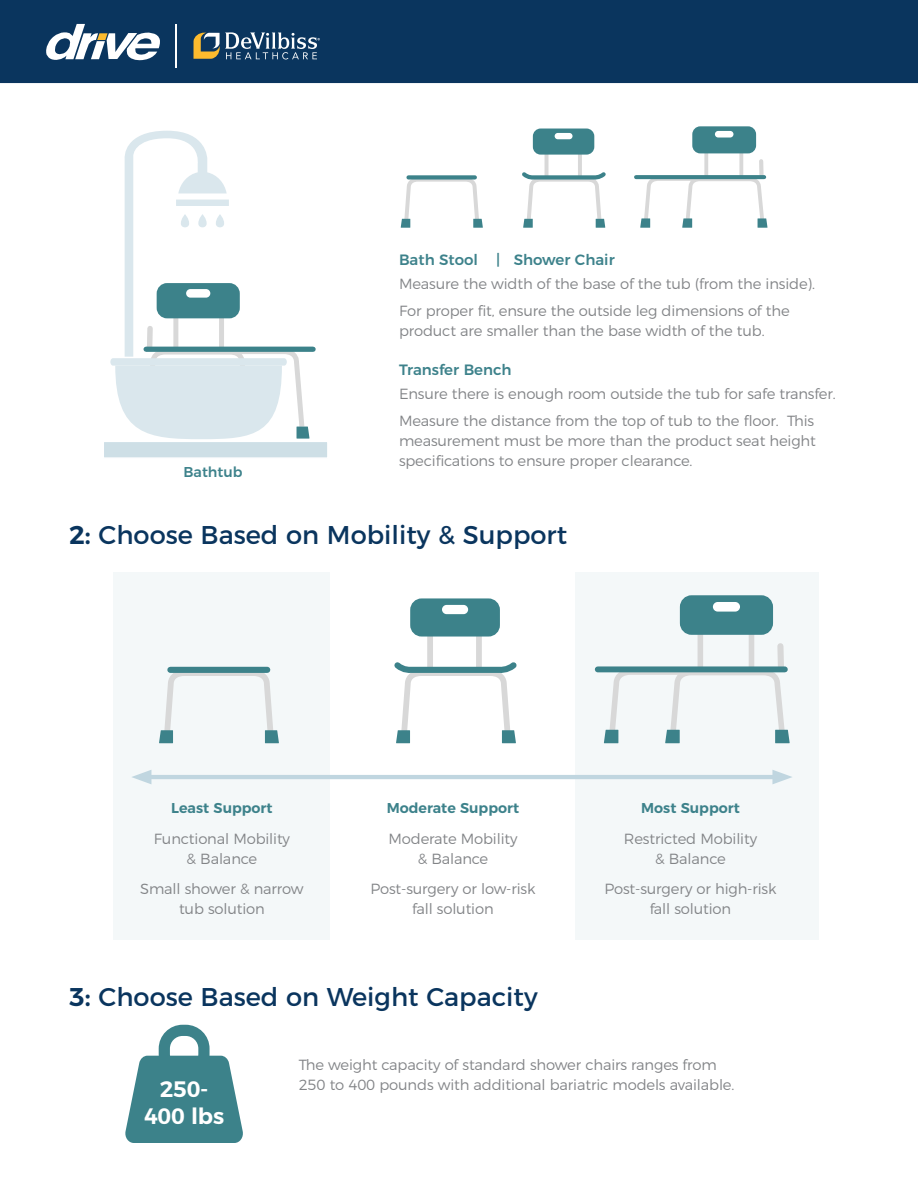
<style>
.page{position:relative;width:918px;height:1188px;background:#fff}
.page>*{position:absolute;margin:0;border:0;box-sizing:border-box;transform-origin:0 0}
.t1{font:25.65px "Montserrat";color:#0a355e}
.t2{font:600 22.35px "Montserrat";letter-spacing:-.01em;color:#fff}
.t3{font:500 15px "Montserrat";color:#3d828b}
.t4{font:300 14.7px/20px "Montserrat";letter-spacing:-.01em;color:#828487;text-align:center}
.t5{font:600 14.25px "Montserrat";color:#3d828b}
.t6{font:500 14.25px "Montserrat";color:#3d828b}
.s1{font-weight:600}
</style>
<div class="page">
<div style="left:575px;top:572px;width:244px;height:368px;background:#f4f8f9"></div>
<div style="left:114px;top:572px;width:216px;height:368px;background:#f4f8f9"></div>
<div style="left:103px;top:441px;width:226px;height:18px;background:#cedfe6;border:1px solid #fff"></div>
<div style="left:146px;top:347px;width:167px;height:5px;background:#3c828a"></div>
<hr style="left:545px;top:154px;width:3px;height:23px;background:#d8d8d8">
<hr style="left:578px;top:154px;width:4px;height:23px;background:#d8d8d8">
<div style="left:535px;top:131px;width:57px;height:22px;background:#3c828a;border-radius:6px"></div>
<div style="left:533px;top:129px;width:61px;height:26px;border:4px solid #3c828a;border-radius:6px"></div>
<svg style="left:522px;top:168px;width:84px;height:60px"></svg>
<div style="left:555px;top:133px;width:18px;height:6px;background:#fff;border-radius:3px"></div>
<div style="left:409px;top:175px;width:66px;height:5px;background:#7aaaaf"></div>
<svg style="left:401px;top:176px;width:82px;height:52px"></svg>
<div style="left:759px;top:161px;width:5px;height:15px;background:#d8d8d8"></div>
<svg style="left:704px;top:153px;width:4px;height:22px"></svg>
<svg style="left:739px;top:153px;width:4px;height:22px"></svg>
<div style="left:694px;top:128px;width:60px;height:24px;background:#3c828a;border-radius:6px"></div>
<div style="left:692px;top:126px;width:64px;height:27px;border:4px solid #3c828a;border-radius:6px"></div>
<div style="left:715px;top:131px;width:18px;height:7px;background:#fff;border-radius:3px"></div>
<svg style="left:640px;top:175px;width:127px;height:53px"></svg>
<svg style="left:636px;top:175px;width:128px;height:4px"></svg>
<svg style="left:394px;top:598px;width:123px;height:146px"></svg>
<div style="left:442px;top:605px;width:26px;height:9px;background:#fff;border-radius:5px"></div>
<svg style="left:159px;top:666px;width:120px;height:78px"></svg>
<div style="left:698px;top:633px;width:5px;height:35px;background:#d8d8d8"></div>
<div style="left:749px;top:634px;width:5px;height:35px;background:#d8d8d8"></div>
<div style="left:683px;top:598px;width:87px;height:34px;background:#3c828a;border-radius:9px"></div>
<div style="left:680px;top:595px;width:93px;height:40px;border:6px solid #3c828a;border-radius:9px"></div>
<div style="left:713px;top:602px;width:27px;height:10px;background:#fff;border-radius:5px"></div>
<svg style="left:604px;top:640px;width:186px;height:104px"></svg>
<div style="left:598px;top:666px;width:187px;height:6px;background:#3c828a"></div>
<hr style="left:144px;top:775px;width:636px;height:4px;background:#c0d6e0">
<svg style="left:772px;top:770px;width:20px;height:14px"></svg>
<svg style="left:132px;top:770px;width:19px;height:14px"></svg>
<svg style="left:110px;top:131px;width:199px;height:308px"></svg>
<svg style="left:125px;top:1025px;width:118px;height:118px"></svg>
<div style="left:0;top:0;width:918px;height:84px;background:#0a355e"></div>
<svg style="left:193px;top:32px;width:127px;height:27px;background:#546c7c"></svg>
<svg style="left:45px;top:24px;width:116px;height:37px"></svg>
<hr style="left:175px;top:24px;width:1px;height:44px;background:#fff">
<p class="t3" style="left:399px;top:248px;width:217px">Bath Stool | Shower Chair</p>
<p class="t4" style="left:399px;top:273px;width:417px">Measure the width of the base of the tub (from the inside).</p>
<p class="t4" style="left:399px;top:300px;width:392px;text-align:left">For proper fit, ensure the outside leg dimensions of the product are smaller than the base width of the tub.</p>
<p class="t6" style="left:184px;top:461px;width:61px">Bathtub</p>
<p class="t3" style="left:399px;top:358px;width:114px">Transfer Bench</p>
<p class="t4" style="left:399px;top:383px;width:438px">Ensure there is enough room outside the tub for safe transfer.</p>
<p class="t4" style="left:399px;top:410px;width:418px;text-align:justify">Measure the distance from the top of tub to the floor. This measurement must be more than the product seat height specifications to ensure proper clearance.</p>
<p class="t1" style="left:69px;top:514px;width:500px"><span class="s1">2:</span> Choose Based on Mobility &amp; Support</p>
<p class="t5" style="left:387px;top:796px;width:134px">Moderate Support</p>
<p class="t5" style="left:171px;top:796px;width:103px">Least Support</p>
<p class="t5" style="left:641px;top:796px;width:100px">Most Support</p>
<p class="t4" style="left:154px;top:828px;width:138px">Functional Mobility &amp; Balance</p>
<p class="t4" style="left:140px;top:877px;width:165px">Small shower &amp; narrow tub solution</p>
<p class="t4" style="left:389px;top:828px;width:130px">Moderate Mobility &amp; Balance</p>
<p class="t4" style="left:370px;top:877px;width:167px">Post-surgery or low-risk fall solution</p>
<p class="t4" style="left:624px;top:828px;width:135px">Restricted Mobility &amp; Balance</p>
<p class="t4" style="left:604px;top:877px;width:174px">Post-surgery or high-risk fall solution</p>
<p class="t1" style="left:69px;top:977px;width:470px"><span class="s1">3:</span> Choose Based on Weight Capacity</p>
<p class="t4" style="left:299px;top:1053px;width:420px">The weight capacity of standard shower chairs ranges from</p>
<p class="t2" style="left:160px;top:1070px;width:50px">250-</p>
<p class="t4" style="left:299px;top:1073px;width:437px">250 to 400 pounds with additional bariatric models available.</p>
<p class="t2" style="left:144px;top:1098px;width:82px">400 lbs</p>
</div>
